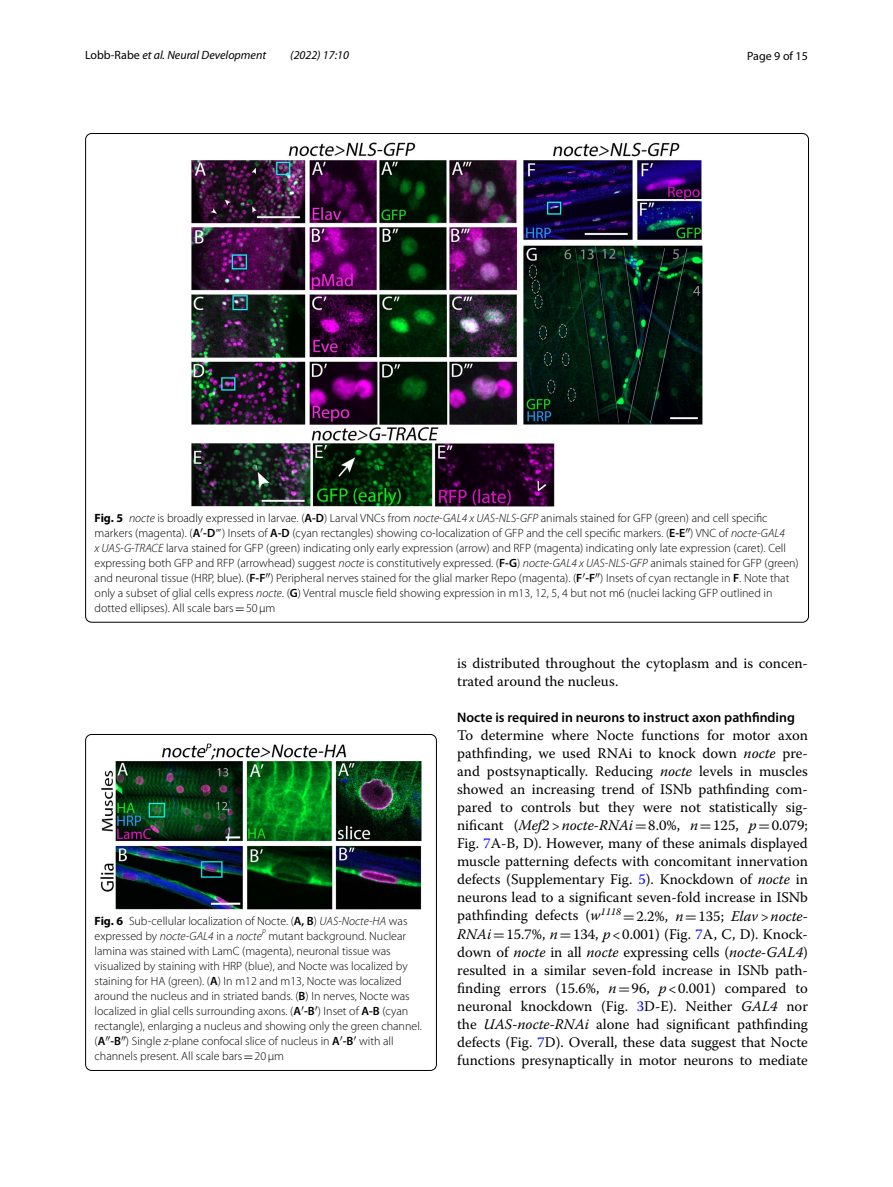
<style>
.page{position:relative;width:893px;height:1187px;background:#fff}
.page>*{position:absolute;margin:0;border:0;box-sizing:border-box;transform-origin:0 0}
.t1{font:14.7px/18px "Warnock Pro";color:#000}
.t2{font:600 13.8px "Myriad Pro";color:#000}
.t3{font:300 12px/15px "Myriad Pro";color:#000}
.t4{font:italic 12px "Myriad Pro";color:#000}
.t5{font:12px "Myriad Pro";color:#000}
.s1{font-style:normal}
.s2{font-weight:700}
.s3{font-style:italic}
.s4{font-weight:600}
.s5{font-family:"STIX";font-weight:400}
.s6{font-family:"MTSY";font-weight:400}
.s7{font-family:"MTSY"}
.s8{color:#00f}
</style>
<div class="page">
<img style="left:192px;top:142px;width:510px;height:365px">
<img style="left:100px;top:743px;width:322px;height:166px">
<div style="left:85px;top:734px;width:352px;height:336px;border:1px solid #000;border-radius:6px"></div>
<p class="t4" style="left:85px;top:48px;width:183px"><span class="s1">Lobb‑Rabe</span> et al. Neural Development</p>
<p class="t4" style="left:290px;top:48px;width:60px">(2022) 17:10</p>
<p class="t5" style="left:747px;top:48px;width:62px">Page 9 of 15</p>
<p class="t3" style="left:95px;top:510px;width:706px"><span class="s2">Fig. 5</span> <span class="s3">nocte</span> is broadly expressed in larvae. (<span class="s4">A-D</span>) Larval VNCs from <span class="s3">nocte-GAL4 x UAS-NLS-GFP</span> animals stained for GFP (green) and cell specific markers (magenta). (<span class="s4">A -D</span><span class="s5">‴</span>) Insets of <span class="s4">A-D</span> (cyan rectangles) showing co-localization of GFP and the cell specific markers. (<span class="s4">E-E</span> ) VNC of <span class="s3">nocte-GAL4<br>x UAS-G-TRACE</span> larva stained for GFP (green) indicating only early expression (arrow) and RFP (magenta) indicating only late expression (caret). Cell expressing both GFP and RFP (arrowhead) suggest <span class="s3">nocte</span> is constitutively expressed. (<span class="s4">F-G</span>) <span class="s3">nocte-GAL4 x UAS-NLS-GFP</span> animals stained for GFP (green) and neuronal tissue (HRP, blue). (<span class="s4">F-F</span> ) Peripheral nerves stained for the glial marker Repo (magenta). (<span class="s4">F -F</span> ) Insets of cyan rectangle in <span class="s4">F</span>. Note that only a subset of glial cells express <span class="s3">nocte</span>. (<span class="s4">G</span>) Ventral muscle field showing expression in m13, 12, 5, 4 but not m6 (nuclei lacking GFP outlined in dotted ellipses). All scale bars<span class="s6">=</span>50μm</p>
<p class="t3" style="left:95px;top:913px;width:329px"><span class="s2">Fig. 6</span> Sub-cellular localization of Nocte. (<span class="s4">A, B</span>) <span class="s3">UAS-Nocte-HA</span> was expressed by <span class="s3">nocte-GAL4</span> in a <span class="s3">nocte</span><sup>P</sup> mutant background. Nuclear lamina was stained with LamC (magenta), neuronal tissue was visualized by staining with HRP (blue), and Nocte was localized by staining for HA (green). (<span class="s4">A</span>) In m12 and m13, Nocte was localized around the nucleus and in striated bands. (<span class="s4">B</span>) In nerves, Nocte was localized in glial cells surrounding axons. (<span class="s4">A -B</span> ) Inset of <span class="s4">A-B</span> (cyan rectangle), enlarging a nucleus and showing only the green channel. (<span class="s4">A -B</span> ) Single z-plane confocal slice of nucleus in <span class="s4">A -B</span> with all channels present. All scale bars<span class="s6">=</span>20μm</p>
<p class="t1" style="left:457px;top:654px;width:352px">is distributed throughout the cytoplasm and is concen&shy;trated around the nucleus.</p>
<p class="t2" style="left:457px;top:709px;width:339px">Nocte is required in neurons to instruct axon pathfinding</p>
<p class="t1" style="left:457px;top:726px;width:352px;text-align:justify">To determine where Nocte functions for motor axon pathfinding, we used RNAi to knock down <span class="s3">nocte</span> pre&shy;and postsynaptically. Reducing <span class="s3">nocte</span> levels in muscles showed an increasing trend of ISNb pathfinding com&shy;pared to controls but they were not statistically sig&shy;nificant (<span class="s3">Mef2&gt;nocte-RNAi</span><span class="s7">=</span>8.0%, <span class="s3">n</span><span class="s7">=</span>125, <span class="s3">p</span><span class="s7">=</span>0.079; Fig. <span class="s8">7</span>A-B, D). However, many of these animals displayed muscle patterning defects with concomitant innervation defects (Supplementary Fig. <span class="s8">5</span>). Knockdown of <span class="s3">nocte</span> in neurons lead to a significant seven-fold increase in ISNb pathfinding defects (<span class="s3">w</span><sup>1118</sup> <span class="s7">=</span>2.2%, <span class="s3">n</span><span class="s7">=</span>135; <span class="s3">Elav&gt;nocte-RNAi</span><span class="s7">=</span>15.7%, <span class="s3">n</span><span class="s7">=</span>134, <span class="s3">p</span>&lt;0.001) (Fig. <span class="s8">7</span>A, C, D). Knock&shy;down of <span class="s3">nocte</span> in all <span class="s3">nocte</span> expressing cells (<span class="s3">nocte-GAL4</span>) resulted in a similar seven-fold increase in ISNb path&shy;finding errors (15.6%, <span class="s3">n</span><span class="s7">=</span>96, <span class="s3">p</span>&lt;0.001) compared to neuronal knockdown (Fig. <span class="s8">3</span>D-E). Neither <span class="s3">GAL4</span> nor the <span class="s3">UAS-nocte-RNAi</span> alone had significant pathfinding defects (Fig. <span class="s8">7</span>D). Overall, these data suggest that Nocte functions presynaptically in motor neurons to mediate</p>
</div>
